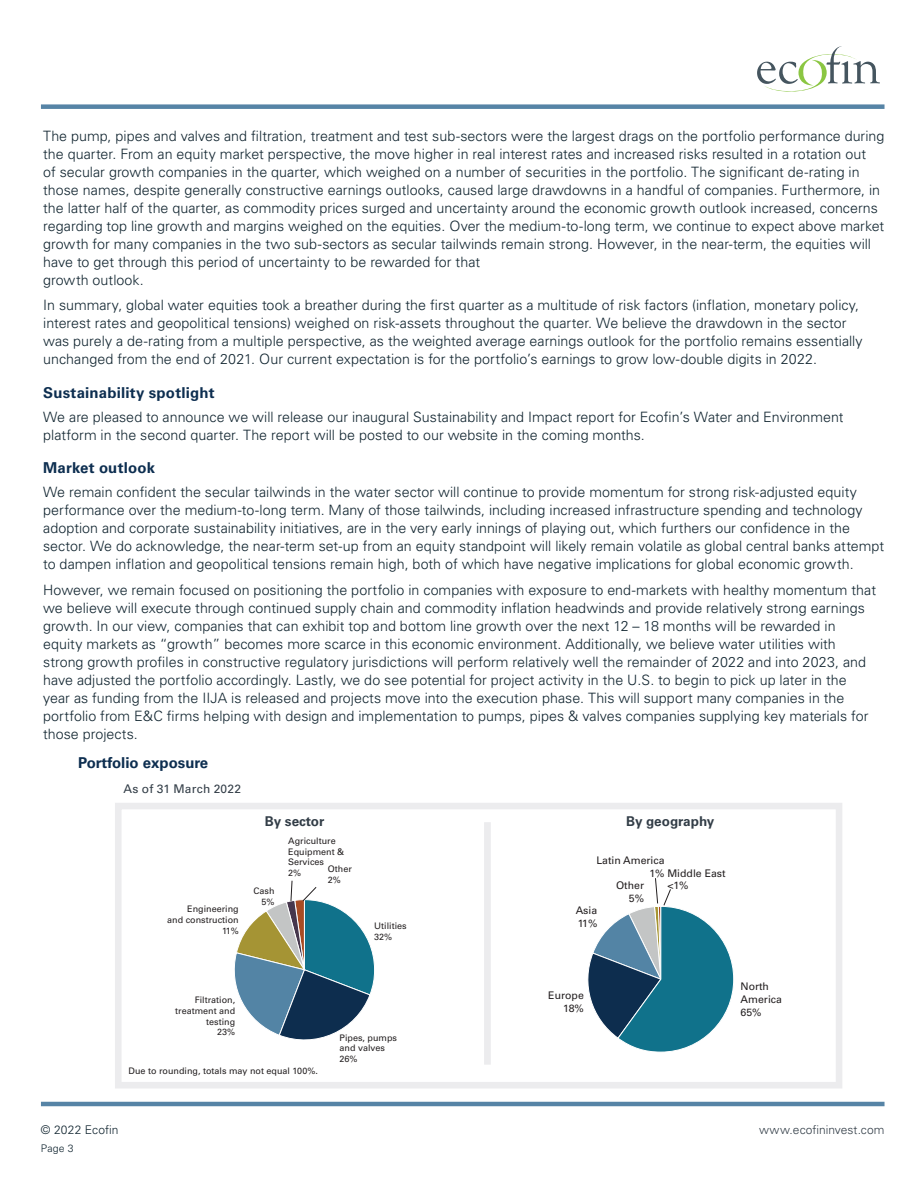
<style>
.page{position:relative;width:918px;height:1188px;background:#fff}
.page>*{position:absolute;margin:0;border:0;box-sizing:border-box;transform-origin:0 0}
.t1{font:700 15px "Univers LT Std";letter-spacing:.01em;color:#0d2e50}
.t2{font:300 14.25px/18px "Univers LT Std";color:#112530}
.t3{font:700 13.5px "Univers LT Std";color:#323d47}
.t4{font:300 12px "Univers LT Std";letter-spacing:.005em;color:#323d47}
.t5{font:12px "Univers LT Std";letter-spacing:.02em;color:#323d47}
.t6{font:300 12px "Univers LT Std";letter-spacing:.005em;color:#112530}
.t7{font:10.5px/12.6px "Univers LT Std";color:#231f20}
.t8{font:300 10.5px "Univers LT Std";color:#112530}
.t9{font:9px/10.8px "Univers LT Std";color:#231f20}
</style>
<div class="page">
<hr style="left:41px;top:1102px;width:844px;height:4px;background:#5684a6">
<div style="left:41px;top:104px;width:844px;height:5px;background:#5684a6"></div>
<svg style="left:757px;top:46px;width:123px;height:46px"></svg>
<div style="left:115px;top:803px;width:727px;height:286px;border:7px solid #ececee"></div>
<div style="left:484px;top:822px;width:7px;height:243px;background:#ececee"></div>
<svg style="left:587px;top:878px;width:147px;height:174px"></svg>
<svg style="left:234px;top:880px;width:141px;height:160px"></svg>
<p class="t2" style="left:43px;top:127px;width:843px">The pump, pipes and valves and filtration, treatment and test sub-sectors were the largest drags on the portfolio performance during the quarter. From an equity market perspective, the move higher in real interest rates and increased risks resulted in a rotation out<br>of secular growth companies in the quarter, which weighed on a number of securities in the portfolio. The significant de-rating in those names, despite generally constructive earnings outlooks, caused large drawdowns in a handful of companies. Furthermore, in the latter half of the quarter, as commodity prices surged and uncertainty around the economic growth outlook increased, concerns regarding top line growth and margins weighed on the equities. Over the medium-to-long term, we continue to expect above market growth for many companies in the two sub-sectors as secular tailwinds remain strong. However, in the near-term, the equities will have to get through this period of uncertainty to be rewarded for that<br>growth outlook.</p>
<p class="t2" style="left:43px;top:296px;width:821px">In summary, global water equities took a breather during the first quarter as a multitude of risk factors (inflation, monetary policy, interest rates and geopolitical tensions) weighed on risk-assets throughout the quarter. We believe the drawdown in the sector was purely a de-rating from a multiple perspective, as the weighted average earnings outlook for the portfolio remains essentially unchanged from the end of 2021. Our current expectation is for the portfolio’s earnings to grow low-double digits in 2022.</p>
<p class="t1" style="left:43px;top:384px;width:173px">Sustainability spotlight</p>
<p class="t2" style="left:43px;top:408px;width:802px">We are pleased to announce we will release our inaugural Sustainability and Impact report for Ecofin’s Water and Environment platform in the second quarter. The report will be posted to our website in the coming months.</p>
<p class="t1" style="left:43px;top:459px;width:113px">Market outlook</p>
<p class="t2" style="left:43px;top:483px;width:843px">We remain confident the secular tailwinds in the water sector will continue to provide momentum for strong risk-adjusted equity performance over the medium-to-long term. Many of those tailwinds, including increased infrastructure spending and technology adoption and corporate sustainability initiatives, are in the very early innings of playing out, which furthers our confidence in the sector. We do acknowledge, the near-term set-up from an equity standpoint will likely remain volatile as global central banks attempt to dampen inflation and geopolitical tensions remain high, both of which have negative implications for global economic growth.</p>
<p class="t2" style="left:43px;top:581px;width:834px">However, we remain focused on positioning the portfolio in companies with exposure to end-markets with healthy momentum that we believe will execute through continued supply chain and commodity inflation headwinds and provide relatively strong earnings growth. In our view, companies that can exhibit top and bottom line growth over the next 12 – 18 months will be rewarded in equity markets as “growth” becomes more scarce in this economic environment. Additionally, we believe water utilities with strong growth profiles in constructive regulatory jurisdictions will perform relatively well the remainder of 2022 and into 2023, and have adjusted the portfolio accordingly. Lastly, we do see potential for project activity in the U.S. to begin to pick up later in the year as funding from the IIJA is released and projects move into the execution phase. This will support many companies in the portfolio from E&amp;C firms helping with design and implementation to pumps, pipes &amp; valves companies supplying key materials for those projects.</p>
<p class="t1" style="left:78px;top:754px;width:132px">Portfolio exposure</p>
<p class="t5" style="left:124px;top:782px;width:119px">As of 31 March 2022</p>
<p class="t3" style="left:265px;top:814px;width:61px">By sector</p>
<p class="t3" style="left:626px;top:814px;width:90px">By geography</p>
<p class="t9" style="left:167px;top:903px;width:73px;text-align:right">Engineering<br>and construction<br>11%</p>
<p class="t9" style="left:254px;top:886px;width:23px;text-align:right">Cash<br>5%</p>
<p class="t9" style="left:288px;top:835px;width:57px">Agriculture<br>Equipment &amp;<br>Services<br>2%</p>
<p class="t9" style="left:328px;top:864px;width:26px">Other<br>2%</p>
<p class="t9" style="left:374px;top:921px;width:34px">Utilities<br>32%</p>
<p class="t9" style="left:175px;top:994px;width:62px;text-align:right">Filtration, treatment and testing<br>23%</p>
<p class="t9" style="left:340px;top:1032px;width:59px">Pipes, pumps and valves<br>26%</p>
<p class="t9" style="left:129px;top:1065px;width:191px">Due to rounding, totals may not equal 100%.</p>
<p class="t7" style="left:596px;top:854px;width:70px">Latin America</p>
<p class="t7" style="left:649px;top:867px;width:78px">1% Middle East</p>
<p class="t7" style="left:667px;top:879px;width:23px">&lt;1%</p>
<p class="t7" style="left:616px;top:879px;width:30px;text-align:right">Other<br>5%</p>
<p class="t7" style="left:576px;top:904px;width:23px">Asia<br>11%</p>
<p class="t7" style="left:548px;top:989px;width:37px;text-align:right">Europe<br>18%</p>
<p class="t7" style="left:741px;top:981px;width:43px">North<br>America<br>65%</p>
<p class="t6" style="left:41px;top:1123px;width:79px">© 2022 Ecofin</p>
<p class="t4" style="left:759px;top:1123px;width:127px">www.ecofininvest.com</p>
<p class="t8" style="left:41px;top:1142px;width:34px">Page 3</p>
</div>
